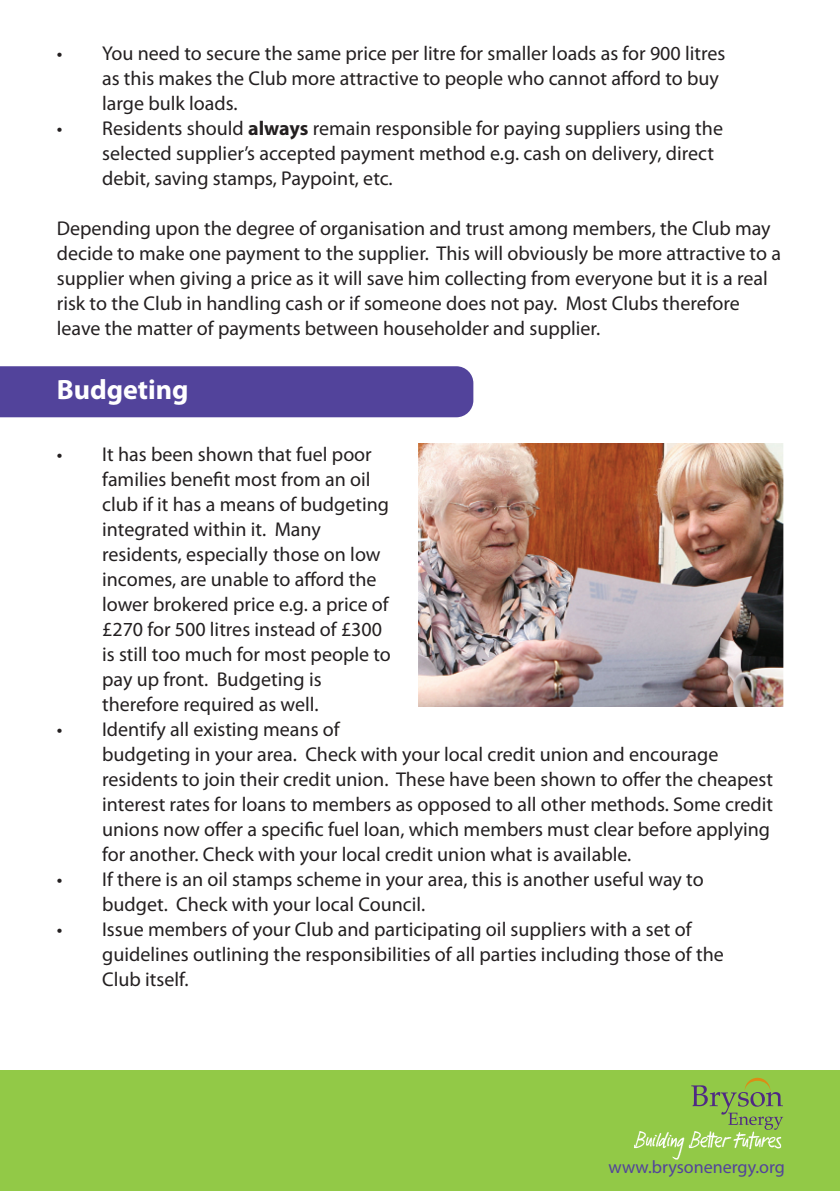
<style>
.page{position:relative;width:840px;height:1191px;background:#fff}
.page>*{position:absolute;margin:0;border:0;box-sizing:border-box;transform-origin:0 0}
.t1{font:700 28px "Myriad Pro";color:#fff}
.t2{font:20px/25px "Myriad Pro";color:#231f20}
.t3{font:18px "Myriad Pro";color:#52439b}
.s1{font-weight:700}
</style>
<div class="page">
<div style="left:0;top:1071px;width:839px;height:120px;background:#92c947"></div>
<div style="left:1px;top:366px;width:472px;height:51px;background:#52439b"></div>
<svg style="left:691px;top:1077px;width:91px;height:52px"></svg>
<img style="left:634px;top:1131px;width:147px;height:28px">
<img style="left:418px;top:443px;width:364px;height:264px">
<p class="t2" style="left:102px;top:43px;width:624px;text-indent:-45px">• You need to secure the same price per litre for smaller loads as for 900 litres as this makes the Club more attractive to people who cannot afford to buy large bulk loads.</p>
<p class="t2" style="left:102px;top:118px;width:622px;text-indent:-45px">• Residents should <span class="s1">always</span> remain responsible for paying suppliers using the selected supplier’s accepted payment method e.g. cash on delivery, direct debit, saving stamps, Paypoint, etc.</p>
<p class="t2" style="left:57px;top:218px;width:725px">Depending upon the degree of organisation and trust among members, the Club may decide to make one payment to the supplier. This will obviously be more attractive to a supplier when giving a price as it will save him collecting from everyone but it is a real risk to the Club in handling cash or if someone does not pay. Most Clubs therefore leave the matter of payments between householder and supplier.</p>
<h1 class="t1" style="left:57px;top:379px;width:133px">Budgeting</h1>
<p class="t2" style="left:102px;top:443px;width:290px;text-indent:-45px">• It has been shown that fuel poor families benefit most from an oil club if it has a means of budgeting integrated within it. Many residents, especially those on low incomes, are unable to afford the lower brokered price e.g. a price of £270 for 500 litres instead of £300 is still too much for most people to pay up front. Budgeting is therefore required as well.</p>
<p class="t2" style="left:102px;top:718px;width:672px;text-indent:-45px">• Identify all existing means of<br>budgeting in your area. Check with your local credit union and encourage residents to join their credit union. These have been shown to offer the cheapest interest rates for loans to members as opposed to all other methods. Some credit unions now offer a specific fuel loan, which members must clear before applying for another. Check with your local credit union what is available.</p>
<p class="t2" style="left:102px;top:868px;width:602px;text-indent:-45px">• If there is an oil stamps scheme in your area, this is another useful way to budget. Check with your local Council.</p>
<p class="t2" style="left:102px;top:918px;width:622px;text-indent:-45px">• Issue members of your Club and participating oil suppliers with a set of guidelines outlining the responsibilities of all parties including those of the<br>Club itself.</p>
<p class="t3" style="left:608px;top:1160px;width:178px">www.brysonenergy.org</p>
</div>
